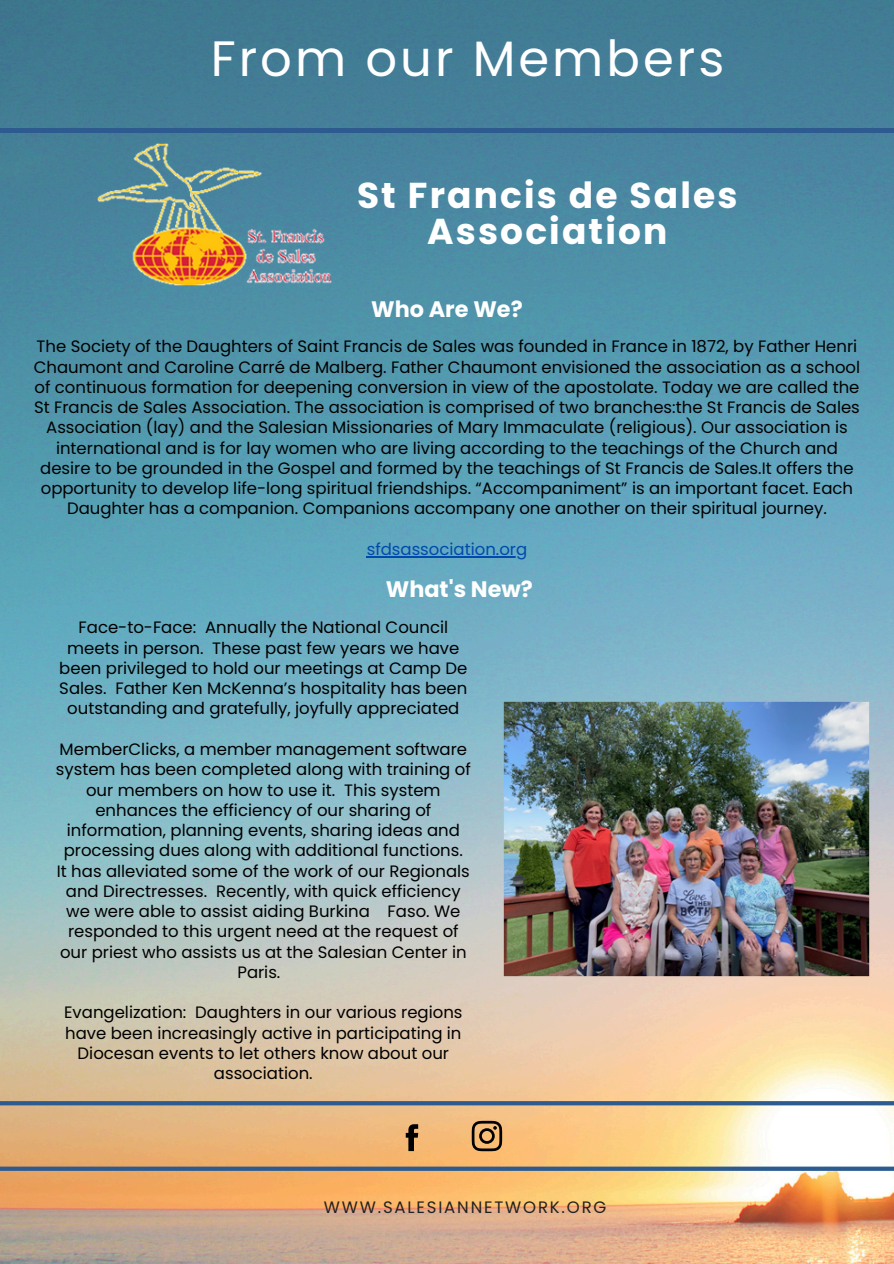
<style>
.page{position:relative;width:894px;height:1264px;background:#fff}
.page>*{position:absolute;margin:0;border:0;box-sizing:border-box;transform-origin:0 0}
.t1{font:49.65px "Poppins";letter-spacing:.06em;color:#fff}
.t2{font:700 36px/36.8px "Poppins";letter-spacing:.06em;color:#fff;text-align:center}
.t3{font:700 22.35px "Poppins";color:#fff}
.t4{font:16.5px/20.2px "Poppins";color:#000;text-align:center}
.t5{font:16.5px/20.2px "Poppins";color:#010101;text-align:center}
.t6{font:16.5px "Poppins";letter-spacing:.11em;color:#222}
.t7{font:16.5px "Poppins";color:#004aad}
</style>
<div class="page">
<img style="left:0;top:0;width:893px;height:1263px">
<div style="left:0;top:128px;width:893px;height:5px;background:#2d5b90"></div>
<svg style="left:0;top:1101px;width:893px;height:69px;background:#daba92"></svg>
<img style="left:97px;top:142px;width:235px;height:144px">
<img style="left:502px;top:700px;width:368px;height:277px">
<hr style="left:366px;top:556px;width:161px;height:1px;background:#004aad">
<h3 class="t1" style="left:211px;top:24px;width:515px">From our Members</h3>
<p class="t2" style="left:357px;top:176px;width:382px">St Francis de Sales<br>Association</p>
<h2 class="t3" style="left:371px;top:293px;width:153px">Who Are We?</h2>
<h3 class="t5" style="left:34px;top:336px;width:827px">The Society of the Daughters of Saint Francis de Sales was founded in France in 1872, by Father Henri Chaumont and Caroline Carré de Malberg. Father Chaumont envisioned the association as a school of continuous formation for deepening conversion in view of the apostolate. Today we are called the St Francis de Sales Association. The association is comprised of two branches:the St Francis de Sales Association (lay) and the Salesian Missionaries of Mary Immaculate (religious). Our association is international and is for lay women who are living according to the teachings of the Church and desire to be grounded in the Gospel and formed by the teachings of St Francis de Sales.It offers the opportunity to develop life-long spiritual friendships. “Accompaniment” is an important facet. Each Daughter has a companion. Companions accompany one another on their spiritual journey.</h3>
<p class="t7" style="left:366px;top:537px;width:162px">sfdsassociation.org</p>
<p class="t3" style="left:386px;top:574px;width:148px">What's New?</p>
<p class="t4" style="left:59px;top:617px;width:409px">Face-to-Face: Annually the National Council meets in person. These past few years we have been privileged to hold our meetings at Camp De Sales. Father Ken McKenna’s hospitality has been outstanding and gratefully, joyfully appreciated</p>
<p class="t4" style="left:56px;top:739px;width:416px">MemberClicks, a member management software system has been completed along with training of our members on how to use it. This system enhances the efficiency of our sharing of information, planning events, sharing ideas and processing dues along with additional functions.<br>It has alleviated some of the work of our Regionals and Directresses. Recently, with quick efficiency we were able to assist aiding Burkina Faso. We responded to this urgent need at the request of our priest who assists us at the Salesian Center in Paris.</p>
<p class="t4" style="left:64px;top:1002px;width:400px">Evangelization: Daughters in our various regions have been increasingly active in participating in Diocesan events to let others know about our association.</p>
<p class="t6" style="left:324px;top:1196px;width:284px">WWW.SALESIANNETWORK.ORG</p>
</div>
